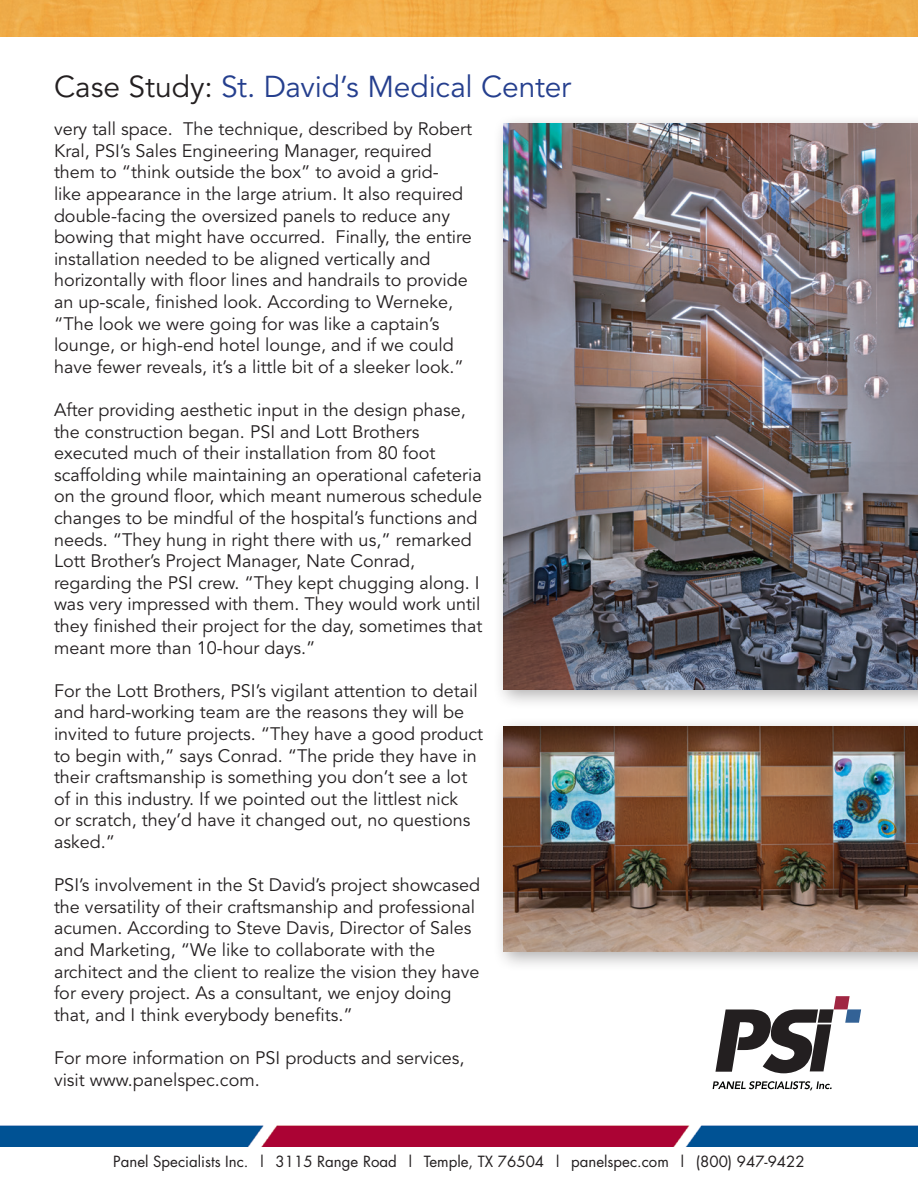
<style>
.page{position:relative;width:918px;height:1188px;background:#fff}
.page>*{position:absolute;margin:0;border:0;box-sizing:border-box;transform-origin:0 0}
.t1{font:30px "Avenir LT Std";letter-spacing:-.005em;color:#253f8e}
.t2{font:18px/21.6px "Avenir LT Std";color:#231f20}
.t3{font:15px "Futura";color:#231f20}
.s1{color:#231f20}
</style>
<div class="page">
<img style="left:0;top:1125px;width:918px;height:21px">
<svg style="left:713px;top:1081px;width:119px;height:9px"></svg>
<svg style="left:715px;top:996px;width:146px;height:77px"></svg>
<img style="left:0;top:0;width:918px;height:37px">
<div style="left:493px;top:113px;width:425px;height:597px;background:#231f20;opacity:.35"></div>
<img style="left:503px;top:124px;width:415px;height:566px">
<div style="left:493px;top:716px;width:425px;height:256px;background:#231f20;opacity:.35"></div>
<img style="left:503px;top:727px;width:415px;height:225px">
<h1 class="t1" style="left:54px;top:70px;width:519px"><span class="s1">Case Study:</span> St. David’s Medical Center</h1>
<p class="t2" style="left:54px;top:119px;width:420px">very tall space. The technique, described by Robert Kral, PSI’s Sales Engineering Manager, required them to “think outside the box” to avoid a grid-<br>like appearance in the large atrium. It also required double-facing the oversized panels to reduce any bowing that might have occurred. Finally, the entire installation needed to be aligned vertically and horizontally with floor lines and handrails to provide an up-scale, finished look. According to Werneke, “The look we were going for was like a captain’s lounge, or high-end hotel lounge, and if we could have fewer reveals, it’s a little bit of a sleeker look.”</p>
<p class="t2" style="left:54px;top:399px;width:430px">After providing aesthetic input in the design phase, the construction began. PSI and Lott Brothers executed much of their installation from 80 foot scaffolding while maintaining an operational cafeteria on the ground floor, which meant numerous schedule changes to be mindful of the hospital’s functions and needs. “They hung in right there with us,” remarked Lott Brother’s Project Manager, Nate Conrad, regarding the PSI crew. “They kept chugging along. I was very impressed with them. They would work until they finished their project for the day, sometimes that meant more than 10-hour days.”</p>
<p class="t2" style="left:54px;top:680px;width:431px">For the Lott Brothers, PSI’s vigilant attention to detail and hard-working team are the reasons they will be invited to future projects. “They have a good product to begin with,” says Conrad. “The pride they have in their craftsmanship is something you don’t see a lot of in this industry. If we pointed out the littlest nick<br>or scratch, they’d have it changed out, no questions asked.”</p>
<p class="t2" style="left:54px;top:875px;width:428px">PSI’s involvement in the St David’s project showcased the versatility of their craftsmanship and professional acumen. According to Steve Davis, Director of Sales and Marketing, “We like to collaborate with the architect and the client to realize the vision they have for every project. As a consultant, we enjoy doing that, and I think everybody benefits.”</p>
<p class="t2" style="left:54px;top:1047px;width:412px">For more information on PSI products and services, visit www.panelspec.com.</p>
<p class="t3" style="left:113px;top:1151px;width:693px">Panel Specialists Inc. | 3115 Range Road | Temple, TX 76504 | panelspec.com | (800) 947-9422</p>
</div>
